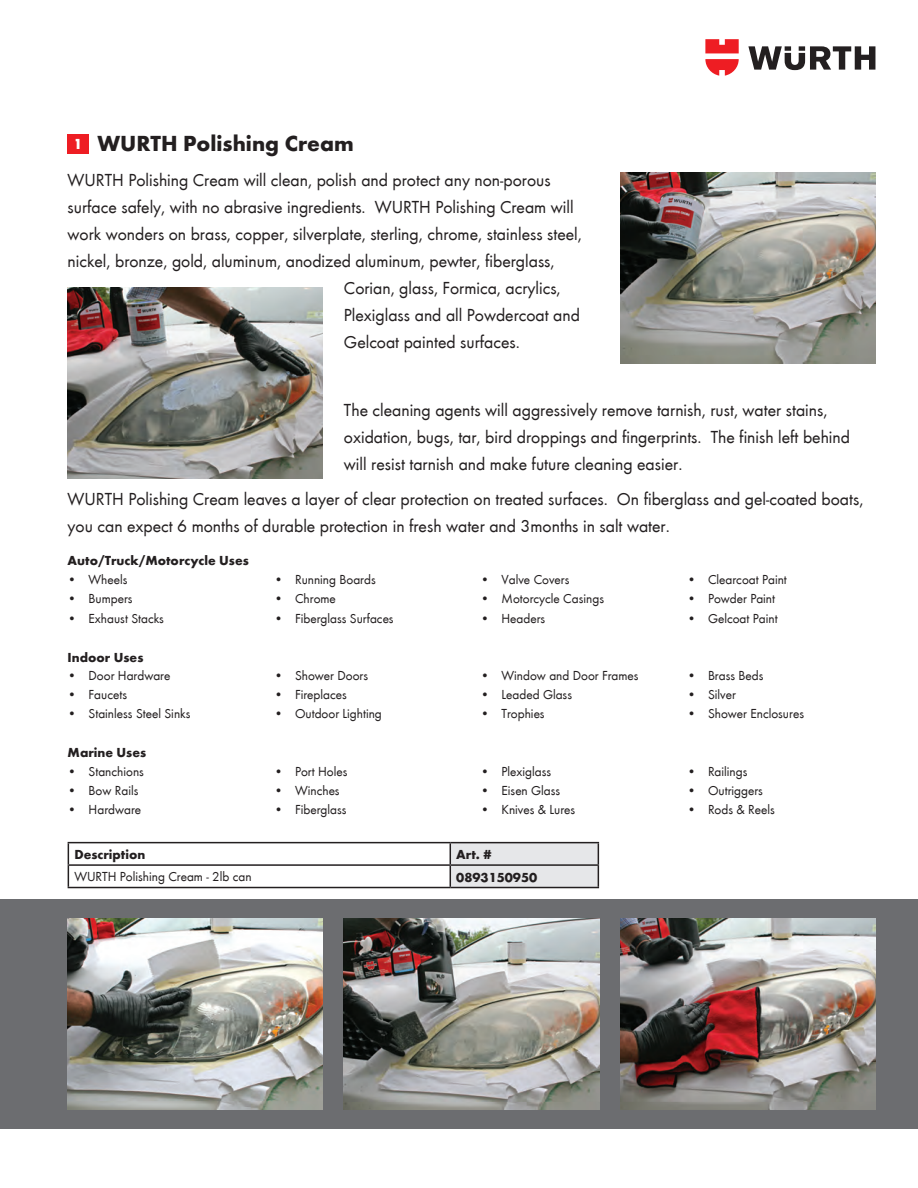
<style>
.page{position:relative;width:918px;height:1188px;background:#fff}
.page>*{position:absolute;margin:0;border:0;box-sizing:border-box;transform-origin:0 0}
.t1{font:700 22.5px "Wuerth";color:#231f20}
.t2{font:18px/27px "Wuerth";color:#231f20}
.t3{font:800 condensed 15px "Wuerth";color:#fff}
.t4{font:13.5px "Wuerth";color:#231f20}
.t5{font:700 13.5px "Wuerth";color:#231f20}
</style>
<div class="page">
<div style="left:0;top:899px;width:918px;height:230px;background:#6c6d70"></div>
<svg style="left:748px;top:46px;width:127px;height:24px"></svg>
<svg style="left:705px;top:39px;width:34px;height:37px"></svg>
<div style="left:68px;top:134px;width:21px;height:19px;background:#ee1d23"></div>
<img style="left:620px;top:172px;width:255px;height:192px">
<img style="left:68px;top:287px;width:255px;height:191px">
<img style="left:344px;top:918px;width:255px;height:192px">
<hr style="left:68px;top:842px;width:382px;height:1px;background:#231f20">
<hr style="left:450px;top:842px;width:149px;height:1px;background:#231f20">
<hr style="left:68px;top:864px;width:382px;height:2px;background:#231f20">
<svg style="left:68px;top:843px;width:1px;height:44px"></svg>
<svg style="left:450px;top:843px;width:149px;height:44px;background:#d9dadc"></svg>
<hr style="left:68px;top:887px;width:382px;height:1px;background:#231f20">
<hr style="left:450px;top:887px;width:149px;height:1px;background:#231f20">
<img style="left:620px;top:918px;width:255px;height:192px">
<img style="left:68px;top:918px;width:255px;height:192px">
<p class="t1" style="left:97px;top:127px;width:258px">WURTH Polishing Cream</p>
<p class="t2" style="left:68px;top:166px;width:485px">WURTH Polishing Cream will clean, polish and protect any non-porous</p>
<p class="t2" style="left:68px;top:193px;width:507px">surface safely, with no abrasive ingredients. WURTH Polishing Cream will</p>
<p class="t2" style="left:68px;top:220px;width:516px">work wonders on brass, copper, silverplate, sterling, chrome, stainless steel,</p>
<p class="t2" style="left:68px;top:247px;width:489px">nickel, bronze, gold, aluminum, anodized aluminum, pewter, fiberglass,</p>
<p class="t2" style="left:344px;top:274px;width:218px">Corian, glass, Formica, acrylics,</p>
<p class="t2" style="left:344px;top:301px;width:238px">Plexiglass and all Powdercoat and</p>
<p class="t2" style="left:344px;top:328px;width:177px">Gelcoat painted surfaces.</p>
<p class="t3" style="left:74px;top:133px;width:9px">1</p>
<p class="t2" style="left:344px;top:395px;width:508px">The cleaning agents will aggressively remove tarnish, rust, water stains, oxidation, bugs, tar, bird droppings and fingerprints. The finish left behind will resist tarnish and make future cleaning easier.</p>
<p class="t2" style="left:68px;top:484px;width:797px">WURTH Polishing Cream leaves a layer of clear protection on treated surfaces. On fiberglass and gel-coated boats, you can expect 6 months of durable protection in fresh water and 3months in salt water.</p>
<p class="t4" style="left:68px;top:571px;width:62px">• Wheels</p>
<p class="t4" style="left:68px;top:590px;width:67px">• Bumpers</p>
<p class="t4" style="left:68px;top:609px;width:98px">• Exhaust Stacks</p>
<p class="t5" style="left:68px;top:551px;width:183px">Auto/Truck/Motorcycle Uses</p>
<p class="t4" style="left:687px;top:571px;width:101px">• Clearcoat Paint</p>
<p class="t4" style="left:687px;top:590px;width:90px">• Powder Paint</p>
<p class="t4" style="left:687px;top:609px;width:92px">• Gelcoat Paint</p>
<p class="t4" style="left:481px;top:571px;width:90px">• Valve Covers</p>
<p class="t4" style="left:481px;top:590px;width:125px">• Motorcycle Casings</p>
<p class="t4" style="left:481px;top:609px;width:66px">• Headers</p>
<p class="t4" style="left:274px;top:571px;width:103px">• Running Boards</p>
<p class="t4" style="left:274px;top:590px;width:63px">• Chrome</p>
<p class="t4" style="left:274px;top:609px;width:121px">• Fiberglass Surfaces</p>
<p class="t5" style="left:68px;top:647px;width:77px">Indoor Uses</p>
<p class="t4" style="left:68px;top:666px;width:104px">• Door Hardware</p>
<p class="t4" style="left:68px;top:685px;width:61px">• Faucets</p>
<p class="t4" style="left:68px;top:705px;width:124px">• Stainless Steel Sinks</p>
<p class="t5" style="left:68px;top:742px;width:80px">Marine Uses</p>
<p class="t4" style="left:68px;top:762px;width:78px">• Stanchions</p>
<p class="t4" style="left:68px;top:781px;width:72px">• Bow Rails</p>
<p class="t4" style="left:68px;top:800px;width:75px">• Hardware</p>
<p class="t4" style="left:274px;top:666px;width:96px">• Shower Doors</p>
<p class="t4" style="left:274px;top:685px;width:74px">• Fireplaces</p>
<p class="t4" style="left:274px;top:705px;width:109px">• Outdoor Lighting</p>
<p class="t4" style="left:274px;top:762px;width:75px">• Port Holes</p>
<p class="t4" style="left:274px;top:781px;width:67px">• Winches</p>
<p class="t4" style="left:274px;top:800px;width:74px">• Fiberglass</p>
<p class="t4" style="left:481px;top:666px;width:160px">• Window and Door Frames</p>
<p class="t4" style="left:481px;top:685px;width:93px">• Leaded Glass</p>
<p class="t4" style="left:481px;top:705px;width:66px">• Trophies</p>
<p class="t4" style="left:481px;top:762px;width:72px">• Plexiglass</p>
<p class="t4" style="left:481px;top:781px;width:81px">• Eisen Glass</p>
<p class="t4" style="left:481px;top:800px;width:96px">• Knives &amp; Lures</p>
<p class="t5" style="left:74px;top:845px;width:72px">Description</p>
<p class="t5" style="left:456px;top:845px;width:37px">Art. #</p>
<p class="t4" style="left:74px;top:868px;width:179px">WURTH Polishing Cream - 2lb can</p>
<p class="t5" style="left:456px;top:867px;width:82px">0893150950</p>
<p class="t4" style="left:687px;top:666px;width:78px">• Brass Beds</p>
<p class="t4" style="left:687px;top:685px;width:50px">• Silver</p>
<p class="t4" style="left:687px;top:705px;width:119px">• Shower Enclosures</p>
<p class="t4" style="left:687px;top:762px;width:62px">• Railings</p>
<p class="t4" style="left:687px;top:781px;width:77px">• Outriggers</p>
<p class="t4" style="left:687px;top:800px;width:89px">• Rods &amp; Reels</p>
</div>
